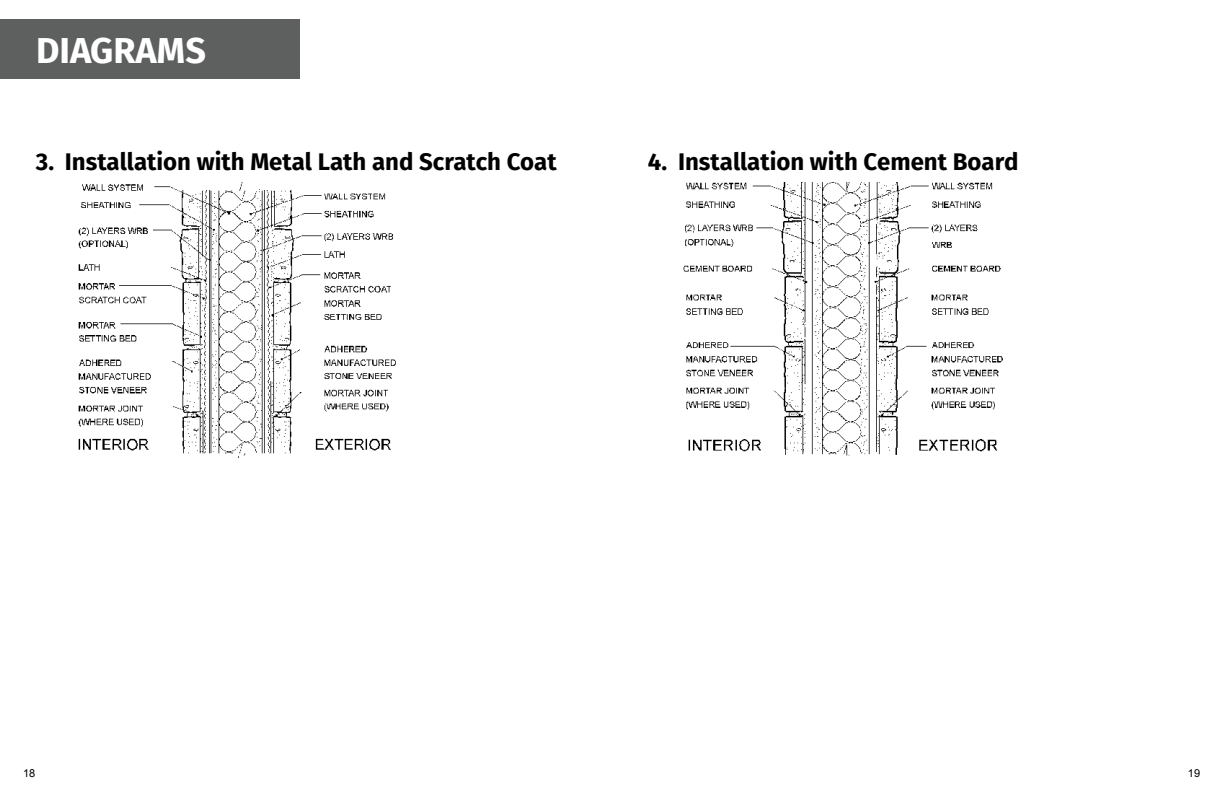
<style>
.page{position:relative;width:1224px;height:792px;background:#fff}
.page>*{position:absolute;margin:0;border:0;box-sizing:border-box;transform-origin:0 0}
.t1{font:700 36px "Fira Sans";color:#fff}
.t2{font:700 24px "Fira Sans";color:#000}
.t3{font:11px "Arial";color:#000}
</style>
<div class="page">
<div style="left:0;top:20px;width:300px;height:59px;background:#5e5f5f"></div>
<img style="left:78px;top:182px;width:318px;height:276px">
<img style="left:683px;top:182px;width:320px;height:274px">
<h1 class="t1" style="left:36px;top:25px;width:171px">DIAGRAMS</h1>
<p class="t2" style="left:36px;top:145px;width:522px">3. Installation with Metal Lath and Scratch Coat</p>
<p class="t2" style="left:648px;top:145px;width:372px">4. Installation with Cement Board</p>
<p class="t3" style="left:23px;top:766px;width:14px">18</p>
<p class="t3" style="left:1188px;top:766px;width:14px">19</p>
</div>
